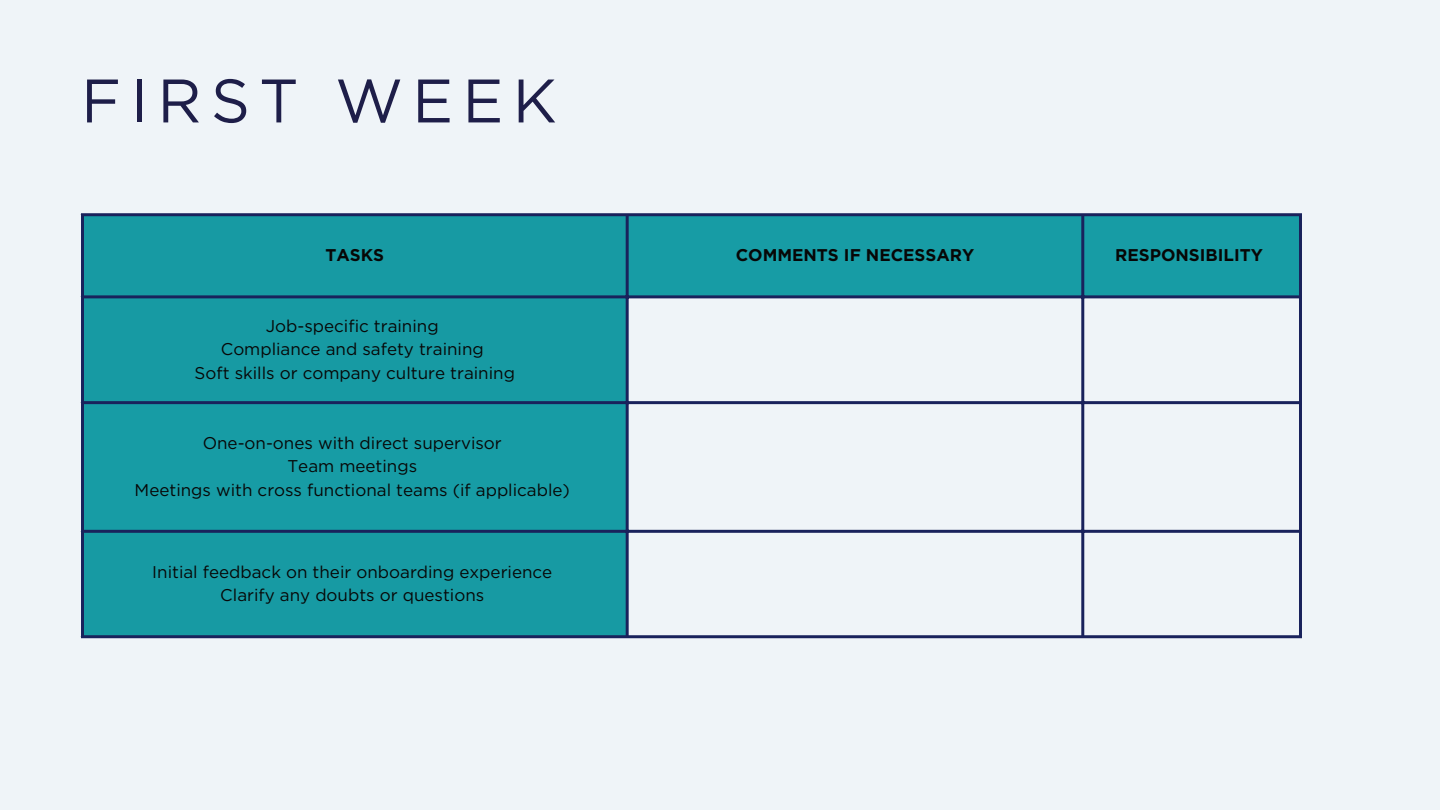
<style>
.page{position:relative;width:1440px;height:810px;background:#eff4f8}
.page>*{position:absolute;margin:0;border:0;box-sizing:border-box;transform-origin:0 0}
.t1{font:61.3px "Gotham";letter-spacing:.15em;color:#1e1e49}
.t2{font:17px/23.2px "Gotham";color:#000;text-align:center}
.t3{font:700 17px "Gotham";color:#000}
</style>
<div class="page">
<div style="left:84px;top:533px;width:542px;height:102px;background:#179aa3"></div>
<svg style="left:84px;top:216px;width:1215px;height:314px;fill:#179ca5"></svg>
<hr style="left:81px;top:216px;width:3px;height:419px;background:#131c57">
<hr style="left:626px;top:216px;width:3px;height:419px;background:#131c57">
<hr style="left:1081px;top:216px;width:3px;height:419px;background:#131c57">
<hr style="left:1299px;top:216px;width:3px;height:419px;background:#131c57">
<hr style="left:81px;top:213px;width:1221px;height:3px;background:#131c57">
<hr style="left:81px;top:295px;width:1221px;height:3px;background:#131c57">
<hr style="left:81px;top:401px;width:1221px;height:3px;background:#131c57">
<hr style="left:81px;top:530px;width:1221px;height:3px;background:#131c57">
<hr style="left:81px;top:635px;width:1221px;height:3px;background:#131c57">
<p class="t1" style="left:81px;top:64px;width:477px">FIRST WEEK</p>
<p class="t3" style="left:326px;top:245px;width:60px">TASKS</p>
<p class="t3" style="left:736px;top:245px;width:240px">COMMENTS IF NECESSARY</p>
<p class="t3" style="left:1115px;top:245px;width:149px">RESPONSIBILITY</p>
<p class="t2" style="left:195px;top:314px;width:322px">Job-specific training<br>Compliance and safety training<br>Soft skills or company culture training</p>
<p class="t2" style="left:135px;top:431px;width:437px">One-on-ones with direct supervisor<br>Team meetings<br>Meetings with cross functional teams (if applicable)</p>
<p class="t2" style="left:152px;top:560px;width:402px">Initial feedback on their onboarding experience<br>Clarify any doubts or questions</p>
</div>
